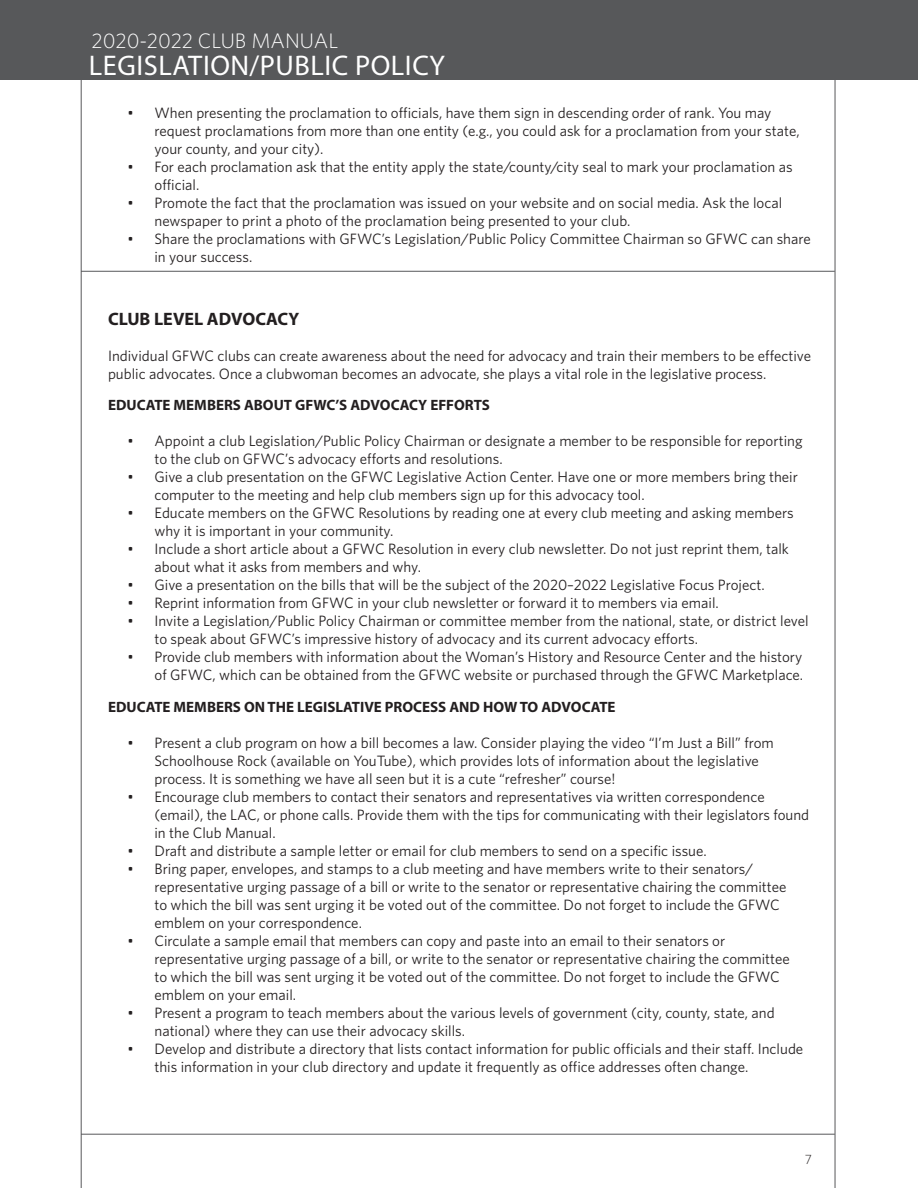
<style>
.page{position:relative;width:918px;height:1188px;background:#fff}
.page>*{position:absolute;margin:0;border:0;box-sizing:border-box;transform-origin:0 0}
.t1{font:28.5px "Myriad Pro";letter-spacing:.02em;color:#fff}
.t2{font:300 21px "Whitney HTF";color:#fff}
.t3{font:700 18px "Myriad Pro";color:#231f20}
.t4{font:15px/18px "Whitney HTF";color:#231f20}
.t5{font:700 15px "Myriad Pro";color:#231f20}
.t6{font:300 13.5px "Whitney HTF";color:#231f20}
</style>
<div class="page">
<hr style="left:81px;top:1134px;width:754px;height:1px;background:#57585a">
<hr style="left:81px;top:0;width:1px;height:1188px;background:#57585a">
<hr style="left:835px;top:0;width:1px;height:1188px;background:#57585a">
<div style="left:0;top:0;width:918px;height:80px;background:#57585a"></div>
<hr style="left:81px;top:271px;width:754px;height:1px;background:#57585a">
<h2 class="t2" style="left:92px;top:29px;width:248px">2020-2022 CLUB MANUAL</h2>
<h1 class="t1" style="left:89px;top:48px;width:358px">LEGISLATION/PUBLIC POLICY</h1>
<p class="t4" style="left:155px;top:103px;width:647px;text-indent:-27px">• When presenting the proclamation to officials, have them sign in descending order of rank. You may request proclamations from more than one entity (e.g., you could ask for a proclamation from your state, your county, and your city).</p>
<p class="t4" style="left:155px;top:157px;width:640px;text-indent:-27px">• For each proclamation ask that the entity apply the state/county/city seal to mark your proclamation as official.</p>
<p class="t4" style="left:155px;top:193px;width:629px;text-indent:-27px">• Promote the fact that the proclamation was issued on your website and on social media. Ask the local newspaper to print a photo of the proclamation being presented to your club.</p>
<p class="t4" style="left:155px;top:229px;width:658px;text-indent:-27px">• Share the proclamations with GFWC’s Legislation/Public Policy Committee Chairman so GFWC can share in your success.</p>
<p class="t3" style="left:108px;top:307px;width:193px">CLUB LEVEL ADVOCACY</p>
<p class="t4" style="left:108px;top:346px;width:705px">Individual GFWC clubs can create awareness about the need for advocacy and train their members to be effective public advocates. Once a clubwoman becomes an advocate, she plays a vital role in the legislative process.</p>
<p class="t5" style="left:108px;top:395px;width:384px">EDUCATE MEMBERS ABOUT GFWC’S ADVOCACY EFFORTS</p>
<p class="t4" style="left:155px;top:432px;width:650px;text-indent:-27px">• Appoint a club Legislation/Public Policy Chairman or designate a member to be responsible for reporting to the club on GFWC’s advocacy efforts and resolutions.</p>
<p class="t4" style="left:155px;top:468px;width:645px;text-indent:-27px">• Give a club presentation on the GFWC Legislative Action Center. Have one or more members bring their computer to the meeting and help club members sign up for this advocacy tool.</p>
<p class="t4" style="left:155px;top:504px;width:641px;text-indent:-27px">• Educate members on the GFWC Resolutions by reading one at every club meeting and asking members why it is important in your community.</p>
<p class="t4" style="left:155px;top:540px;width:636px;text-indent:-27px">• Include a short article about a GFWC Resolution in every club newsletter. Do not just reprint them, talk about what it asks from members and why.</p>
<p class="t4" style="left:128px;top:576px;width:639px">• Give a presentation on the bills that will be the subject of the 2020–2022 Legislative Focus Project.</p>
<p class="t4" style="left:128px;top:594px;width:593px">• Reprint information from GFWC in your club newsletter or forward it to members via email.</p>
<p class="t4" style="left:155px;top:612px;width:656px;text-indent:-27px">• Invite a Legislation/Public Policy Chairman or committee member from the national, state, or district level to speak about GFWC’s impressive history of advocacy and its current advocacy efforts.</p>
<p class="t4" style="left:128px;top:648px;width:677px;text-align:right">• Provide club members with information about the Woman’s History and Resource Center and the history of GFWC, which can be obtained from the GFWC website or purchased through the GFWC Marketplace.</p>
<p class="t5" style="left:108px;top:697px;width:509px">EDUCATE MEMBERS ON THE LEGISLATIVE PROCESS AND HOW TO ADVOCATE</p>
<p class="t4" style="left:155px;top:733px;width:621px;text-indent:-27px">• Present a club program on how a bill becomes a law. Consider playing the video “I’m Just a Bill” from<br>Schoolhouse Rock (available on YouTube), which provides lots of information about the legislative process. It is something we have all seen but it is a cute “refresher” course!</p>
<p class="t4" style="left:155px;top:787px;width:656px;text-indent:-27px">• Encourage club members to contact their senators and representatives via written correspondence (email), the LAC, or phone calls. Provide them with the tips for communicating with their legislators found in the Club Manual.</p>
<p class="t4" style="left:128px;top:841px;width:581px">• Draft and distribute a sample letter or email for club members to send on a specific issue.</p>
<p class="t4" style="left:155px;top:859px;width:634px;text-indent:-27px">• Bring paper, envelopes, and stamps to a club meeting and have members write to their senators/ representative urging passage of a bill or write to the senator or representative chairing the committee to which the bill was sent urging it be voted out of the committee. Do not forget to include the GFWC emblem on your correspondence.</p>
<p class="t4" style="left:155px;top:931px;width:637px;text-indent:-27px">• Circulate a sample email that members can copy and paste into an email to their senators or representative urging passage of a bill, or write to the senator or representative chairing the committee to which the bill was sent urging it be voted out of the committee. Do not forget to include the GFWC emblem on your email.</p>
<p class="t4" style="left:155px;top:1003px;width:622px;text-indent:-27px">• Present a program to teach members about the various levels of government (city, county, state, and national) where they can use their advocacy skills.</p>
<p class="t4" style="left:155px;top:1039px;width:650px;text-indent:-27px">• Develop and distribute a directory that lists contact information for public officials and their staff. Include this information in your club directory and update it frequently as office addresses often change.</p>
<p class="t6" style="left:805px;top:1152px;width:9px">7</p>
</div>
